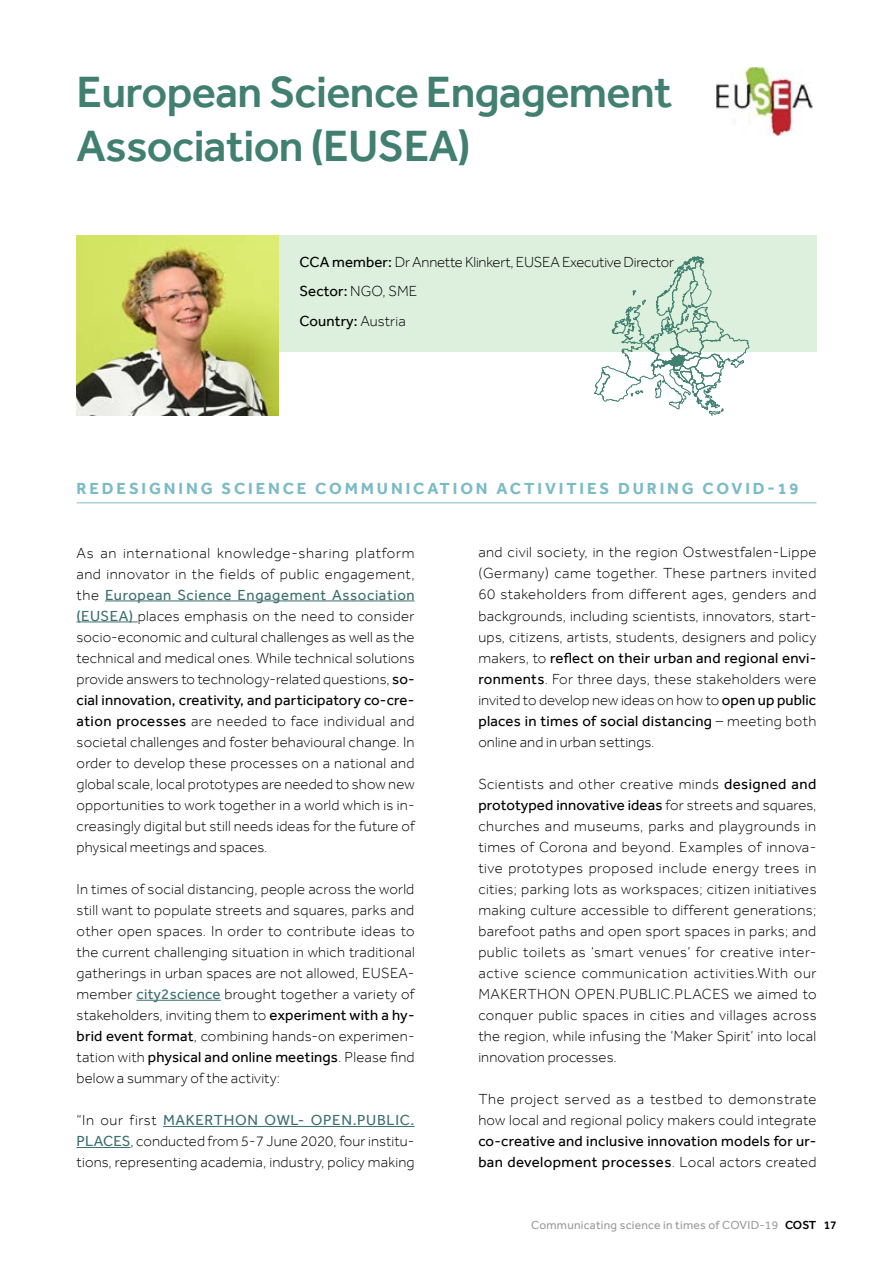
<style>
.page{position:relative;width:893px;height:1263px;background:#fff}
.page>*{position:absolute;margin:0;border:0;box-sizing:border-box;transform-origin:0 0}
.t1{font:500 45px/54px "Effra";letter-spacing:-.015em;color:#418071}
.t2{font:700 16.5px "Effra";letter-spacing:.175em;color:#7bbbc6}
.t3{font:300 15px/21px "Effra";letter-spacing:.01em;color:#000;text-align:justify}
.t4{font:15px/21px "Effra";letter-spacing:.015em;color:#000}
.t5{font:300 15px/29.5px "Effra";letter-spacing:-.01em;color:#000}
.t6{font:12px "Effra";letter-spacing:.02em;color:#9b9b9b}
.s1{font-weight:400}
.s2{font-weight:400;color:#3c6f71}
.s3{font-weight:300}
.s4{font-weight:500;color:#000}
</style>
<div class="page">
<div style="left:77px;top:235px;width:739px;height:58px;background:#ddefdd"></div>
<div style="left:77px;top:265px;width:739px;height:57px;background:#ddefdd"></div>
<div style="left:77px;top:294px;width:739px;height:58px;background:#ddefdd"></div>
<hr style="left:77px;top:502px;width:739px;height:1px;background:#7bbbc6">
<hr style="left:105px;top:600px;width:310px;height:1px;background:#3c6f71">
<hr style="left:77px;top:621px;width:61px;height:1px;background:#3c6f71">
<hr style="left:136px;top:1000px;width:85px;height:1px;background:#3c6f71">
<hr style="left:163px;top:1126px;width:252px;height:1px;background:#3c6f71">
<hr style="left:77px;top:1147px;width:54px;height:1px;background:#3c6f71">
<img style="left:77px;top:235px;width:201px;height:180px">
<svg style="left:594px;top:256px;width:155px;height:160px"></svg>
<img style="left:716px;top:67px;width:97px;height:69px">
<h1 class="t1" style="left:77px;top:64px;width:597px">European Science Engagement<br>Association (EUSEA)</h1>
<p class="t5" style="left:300px;top:247px;width:376px"><span class="s1">CCA member:</span> Dr Annette Klinkert, EUSEA Executive Director<br><span class="s1">Sector:</span> NGO, SME<br><span class="s1">Country:</span> Austria</p>
<p class="t2" style="left:77px;top:479px;width:724px">REDESIGNING SCIENCE COMMUNICATION ACTIVITIES DURING COVID-19</p>
<p class="t3" style="left:77px;top:542px;width:340px">As an international knowledge-sharing platform and innovator in the fields of public engagement, the <span class="s2">European Science Engagement Association (EUSEA)</span> places emphasis on the need to consider socio-economic and cultural challenges as well as the technical and medical ones. While technical solutions provide answers to technology-related questions, <span class="s1">so&shy;cial innovation, creativity, and participatory co-cre&shy;ation processes</span> are needed to face individual and societal challenges and foster behavioural change. In order to develop these processes on a national and global scale, local prototypes are needed to show new opportunities to work together in a world which is in&shy;creasingly digital but still needs ideas for the future of physical meetings and spaces.</p>
<p class="t3" style="left:77px;top:878px;width:340px">In times of social distancing, people across the world still want to populate streets and squares, parks and other open spaces. In order to contribute ideas to the current challenging situation in which traditional gatherings in urban spaces are not allowed, EUSEA&shy;member <span class="s2">city2science</span> brought together a variety of stakeholders, inviting them to <span class="s1">experiment with a hy&shy;brid event format</span>, combining hands-on experimen&shy;tation with <span class="s1">physical and online meetings</span>. Please find below a summary of the activity:</p>
<p class="t3" style="left:77px;top:1109px;width:340px">“In our first <span class="s2">MAKERTHON OWL- OPEN.PUBLIC.<br>PLACES</span>, conducted from 5-7 June 2020, four institu&shy;tions, representing academia, industry, policy making</p>
<p class="t3" style="left:478px;top:542px;width:340px">and civil society, in the region Ostwestfalen-Lippe (Germany) came together. These partners invited 60 stakeholders from different ages, genders and backgrounds, including scientists, innovators, start&shy;ups, citizens, artists, students, designers and policy makers, to <span class="s1">reflect on their urban and regional envi&shy;ronments</span>. For three days, these stakeholders were invited to develop new ideas on how to <span class="s1">open up public places in times of social distancing</span> – meeting both online and in urban settings.</p>
<p class="t3" style="left:478px;top:773px;width:340px">Scientists and other creative minds <span class="s1">designed and prototyped innovative ideas</span> for streets and squares, churches and museums, parks and playgrounds in times of Corona and beyond. Examples of innova&shy;tive prototypes proposed include energy trees in cities; parking lots as workspaces; citizen initiatives making culture accessible to different generations; barefoot paths and open sport spaces in parks; and public toilets as ‘smart venues’ for creative inter&shy;active science communication activities.With our MAKERTHON OPEN.PUBLIC.PLACES we aimed to conquer public spaces in cities and villages across the region, while infusing the ‘Maker Spirit’ into local innovation processes.</p>
<p class="t3" style="left:478px;top:1088px;width:340px">The project served as a testbed to demonstrate how local and regional policy makers could integrate</p>
<p class="t4" style="left:478px;top:1130px;width:340px">co-creative and inclusive innovation models for ur&shy;ban development processes<span class="s3">. Local actors created</span></p>
<p class="t6" style="left:531px;top:1217px;width:307px">Communicating science in times of COVID-19 <span class="s4">COST 17</span></p>
</div>
